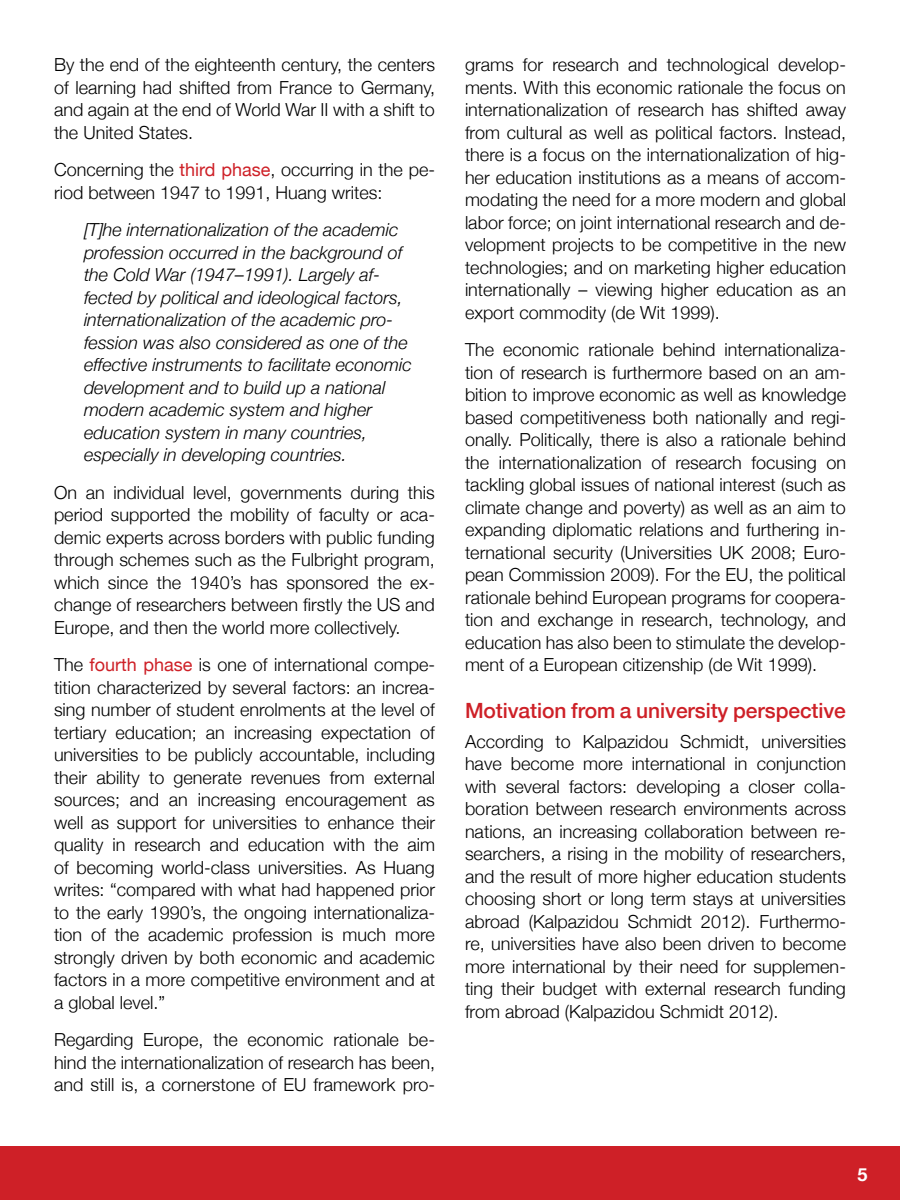
<style>
.page{position:relative;width:900px;height:1200px;background:#fff}
.page>*{position:absolute;margin:0;border:0;box-sizing:border-box;transform-origin:0 0}
.t1{font:500 21px "Helvetica Neue";letter-spacing:-.005em;color:#ce2027}
.Brødtekst{font:300 18px/22.5px "Helvetica Neue";color:#000;text-align:justify}
.Citat{font:italic 300 18px/22.5px "Helvetica Neue";color:#000}
.t2{font:700 18px "Helvetica Neue";color:#fff}
.s1{font-weight:400;color:#ce2027}
</style>
<div class="page">
<div style="left:0;top:1146px;width:900px;height:54px;background:#ce2027"></div>
<p class="Brødtekst" style="left:54px;top:52px;width:383px">By the end of the eighteenth century, the centers of learning had shifted from France to Germany, and again at the end of World War II with a shift to the United States.</p>
<p class="Brødtekst" style="left:54px;top:157px;width:383px">Concerning the <span class="s1">third phase</span>, occurring in the pe&shy;riod between 1947 to 1991, Huang writes:</p>
<p class="Citat" style="left:84px;top:218px;width:329px">[T]he internationalization of the academic profession occurred in the background of the Cold War (1947–1991). Largely af&shy;fected by political and ideological factors, internationalization of the academic pro&shy;fession was also considered as one of the effective instruments to facilitate economic development and to build up a national modern academic system and higher education system in many countries, especially in developing countries.</p>
<p class="Brødtekst" style="left:54px;top:480px;width:383px">On an individual level, governments during this period supported the mobility of faculty or aca&shy;demic experts across borders with public funding through schemes such as the Fulbright program, which since the 1940’s has sponsored the ex&shy;change of researchers between firstly the US and Europe, and then the world more collectively.</p>
<p class="Brødtekst" style="left:54px;top:652px;width:383px">The <span class="s1">fourth phase</span> is one of international compe&shy;tition characterized by several factors: an increa&shy;sing number of student enrolments at the level of tertiary education; an increasing expectation of universities to be publicly accountable, including their ability to generate revenues from external sources; and an increasing encouragement as well as support for universities to enhance their quality in research and education with the aim of becoming world-class universities. As Huang writes: “compared with what had happened prior to the early 1990’s, the ongoing internationaliza&shy;tion of the academic profession is much more strongly driven by both economic and academic factors in a more competitive environment and at a global level.”</p>
<p class="Brødtekst" style="left:54px;top:1027px;width:383px">Regarding Europe, the economic rationale be&shy;hind the internationalization of research has been, and still is, a cornerstone of EU framework pro-</p>
<p class="Brødtekst" style="left:465px;top:52px;width:383px">grams for research and technological develop&shy;ments. With this economic rationale the focus on internationalization of research has shifted away from cultural as well as political factors. Instead, there is a focus on the internationalization of hig&shy;her education institutions as a means of accom&shy;modating the need for a more modern and global labor force; on joint international research and de&shy;velopment projects to be competitive in the new technologies; and on marketing higher education internationally – viewing higher education as an export commodity (de Wit 1999).</p>
<p class="Brødtekst" style="left:465px;top:337px;width:383px">The economic rationale behind internationaliza&shy;tion of research is furthermore based on an am&shy;bition to improve economic as well as knowledge based competitiveness both nationally and regi&shy;onally. Politically, there is also a rationale behind the internationalization of research focusing on tackling global issues of national interest (such as climate change and poverty) as well as an aim to expanding diplomatic relations and furthering in&shy;ternational security (Universities UK 2008; Euro&shy;pean Commission 2009). For the EU, the political rationale behind European programs for coopera&shy;tion and exchange in research, technology, and education has also been to stimulate the develop&shy;ment of a European citizenship (de Wit 1999).</p>
<p class="t1" style="left:465px;top:694px;width:382px">Motivation from a university perspective</p>
<p class="Brødtekst" style="left:465px;top:729px;width:383px">According to Kalpazidou Schmidt, universities have become more international in conjunction with several factors: developing a closer colla&shy;boration between research environments across nations, an increasing collaboration between re&shy;searchers, a rising in the mobility of researchers, and the result of more higher education students choosing short or long term stays at universities abroad (Kalpazidou Schmidt 2012). Furthermo&shy;re, universities have also been driven to become more international by their need for supplemen&shy;ting their budget with external research funding from abroad (Kalpazidou Schmidt 2012).</p>
<p class="t2" style="left:857px;top:1160px;width:12px">5</p>
</div>
